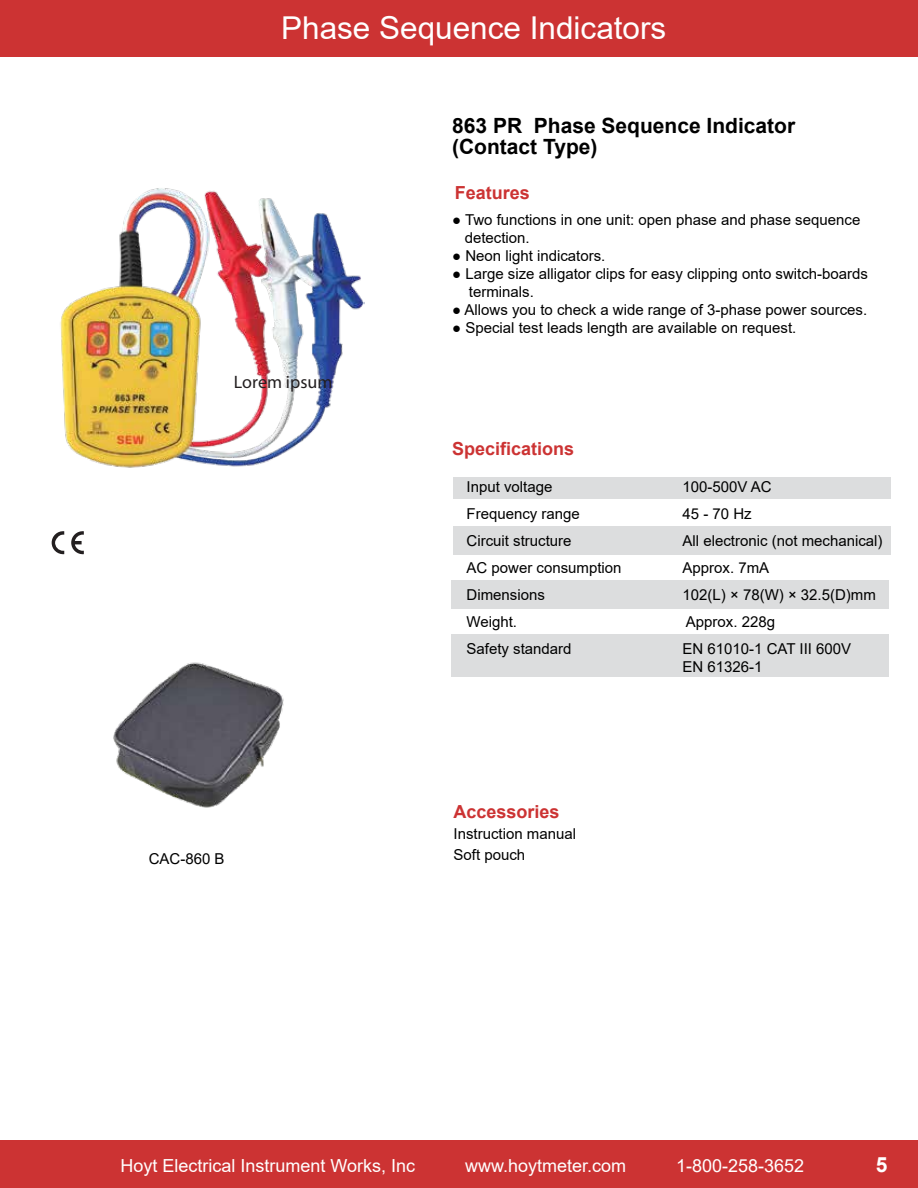
<style>
.page{position:relative;width:918px;height:1188px;background:#fff}
.page>*{position:absolute;margin:0;border:0;box-sizing:border-box;transform-origin:0 0}
.t1{font:31.5px "Arial";color:#fff}
.t2{font:700 21px/21px "Arial";color:#000}
.t3{font:700 21px "Arial";color:#fff}
.t4{font:18px "Arial";color:#fff}
.t5{font:700 18px "Arial";color:#c33}
.t6{font:18px "Myriad Pro";color:#231f20}
.t7{font:15px/18px "Arial";color:#000}
</style>
<div class="page">
<div style="left:0;top:0;width:918px;height:57px;background:#c33"></div>
<div style="left:0;top:1140px;width:918px;height:48px;background:#c33"></div>
<img style="left:113px;top:662px;width:171px;height:146px">
<div style="left:453px;top:477px;width:438px;height:22px;background:#dcddde"></div>
<div style="left:452px;top:581px;width:437px;height:28px;background:#dcddde"></div>
<div style="left:451px;top:634px;width:438px;height:43px;background:#dcddde"></div>
<div style="left:453px;top:527px;width:438px;height:28px;background:#dcddde"></div>
<svg style="left:71px;top:531px;width:13px;height:24px"></svg>
<svg style="left:52px;top:531px;width:12px;height:24px"></svg>
<img style="left:60px;top:188px;width:305px;height:280px">
<h1 class="t1" style="left:281px;top:7px;width:387px">Phase Sequence Indicators</h1>
<h2 class="t2" style="left:452px;top:115px;width:345px">863 PR Phase Sequence Indicator (Contact Type)</h2>
<p class="t5" style="left:455px;top:180px;width:77px">Features</p>
<p class="t6" style="left:234px;top:370px;width:100px">Lorem ipsum</p>
<p class="t7" style="left:149px;top:849px;width:77px">CAC-860 B</p>
<p class="t7" style="left:465px;top:211px;width:397px;text-indent:-13px">● Two functions in one unit: open phase and phase sequence detection.</p>
<p class="t7" style="left:452px;top:247px;width:155px">● Neon light indicators.</p>
<p class="t7" style="left:469px;top:265px;width:401px;text-indent:-17px">● Large size alligator clips for easy clipping onto switch-boards terminals.</p>
<p class="t7" style="left:452px;top:301px;width:417px">● Allows you to check a wide range of 3-phase power sources.</p>
<p class="t7" style="left:452px;top:319px;width:346px">● Special test leads length are available on request.</p>
<p class="t5" style="left:452px;top:436px;width:124px">Specifications</p>
<p class="t7" style="left:467px;top:478px;width:87px">Input voltage</p>
<p class="t7" style="left:683px;top:478px;width:91px">100-500V AC</p>
<p class="t7" style="left:467px;top:505px;width:115px">Frequency range</p>
<p class="t7" style="left:683px;top:505px;width:71px">45 - 70 Hz</p>
<p class="t7" style="left:467px;top:532px;width:107px">Circuit structure</p>
<p class="t7" style="left:683px;top:532px;width:202px">All electronic (not mechanical)</p>
<p class="t7" style="left:467px;top:559px;width:157px">AC power consumption</p>
<p class="t7" style="left:683px;top:559px;width:88px">Approx. 7mA</p>
<p class="t7" style="left:467px;top:586px;width:80px">Dimensions</p>
<p class="t7" style="left:683px;top:586px;width:195px">102(L) × 78(W) × 32.5(D)mm</p>
<p class="t7" style="left:467px;top:613px;width:52px">Weight.</p>
<p class="t7" style="left:686px;top:613px;width:91px">Approx. 228g</p>
<p class="t7" style="left:467px;top:640px;width:107px">Safety standard</p>
<p class="t7" style="left:683px;top:640px;width:170px">EN 61010-1 CAT III 600V<br>EN 61326-1</p>
<p class="t5" style="left:454px;top:799px;width:108px">Accessories</p>
<p class="t7" style="left:454px;top:823px;width:124px;line-height:21px">Instruction manual<br>Soft pouch</p>
<p class="t4" style="left:120px;top:1153px;width:296px">Hoyt Electrical Instrument Works, Inc</p>
<p class="t4" style="left:465px;top:1153px;width:163px">www.hoytmeter.com</p>
<p class="t4" style="left:676px;top:1153px;width:130px">1-800-258-3652</p>
<h2 class="t3" style="left:876px;top:1150px;width:13px">5</h2>
</div>
